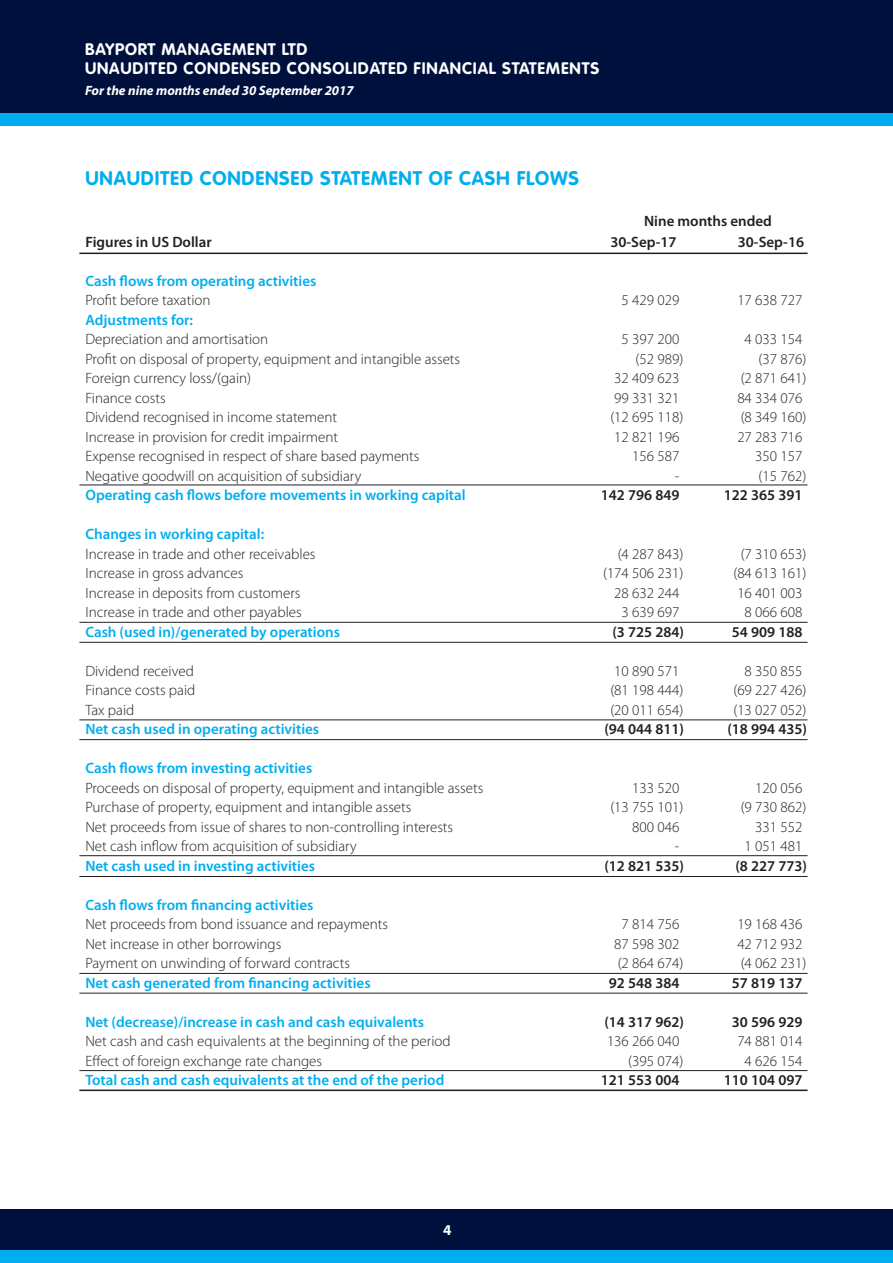
<style>
.page{position:relative;width:893px;height:1263px;background:#fff}
.page>*{position:absolute;margin:0;border:0;box-sizing:border-box;transform-origin:0 0}
.t1{font:700 19.5px "VAG Rounded Std";letter-spacing:.04em;color:#00aeef}
.t2{font:700 16.5px/19.8px "VAG Rounded Std";letter-spacing:.05em;color:#fff}
.t3{font:300 15px "Myriad Pro";color:#231f20}
.t4{font:600 15px "Myriad Pro";color:#00aeef}
.t5{font:600 15px "Myriad Pro";color:#231f20}
.t6{font:700 15px "Myriad Pro";color:#fff}
.t7{font:italic 700 13.5px "Myriad Pro";color:#fff}
</style>
<div class="page">
<div style="left:0;top:0;width:893px;height:114px;background:#00103d"></div>
<div style="left:0;top:113px;width:893px;height:13px;background:#00aeef"></div>
<div style="left:0;top:1209px;width:893px;height:42px;background:#00103d"></div>
<div style="left:0;top:1250px;width:893px;height:13px;background:#00aeef"></div>
<hr style="left:79px;top:253px;width:729px;height:1px;background:#231f20">
<hr style="left:79px;top:1070px;width:729px;height:1px;background:#231f20">
<hr style="left:79px;top:973px;width:729px;height:1px;background:#231f20">
<hr style="left:79px;top:855px;width:729px;height:1px;background:#231f20">
<hr style="left:79px;top:719px;width:729px;height:1px;background:#231f20">
<hr style="left:79px;top:485px;width:729px;height:1px;background:#231f20">
<hr style="left:79px;top:622px;width:729px;height:1px;background:#231f20">
<hr style="left:79px;top:642px;width:729px;height:1px;background:#231f20">
<hr style="left:79px;top:1089px;width:729px;height:2px;background:#231f20">
<hr style="left:79px;top:993px;width:729px;height:1px;background:#231f20">
<hr style="left:79px;top:876px;width:729px;height:1px;background:#231f20">
<hr style="left:79px;top:739px;width:729px;height:1px;background:#231f20">
<p class="t2" style="left:85px;top:40px;width:516px">BAYPORT MANAGEMENT LTD<br>UNAUDITED CONDENSED CONSOLIDATED FINANCIAL STATEMENTS</p>
<p class="t7" style="left:85px;top:82px;width:270px">For the nine months ended 30 September 2017</p>
<h1 class="t1" style="left:85px;top:167px;width:495px">UNAUDITED CONDENSED STATEMENT OF CASH FLOWS</h1>
<p class="t5" style="left:644px;top:212px;width:129px">Nine months ended</p>
<p class="t5" style="left:85px;top:232px;width:128px">Figures in US Dollar</p>
<p class="t5" style="left:610px;top:232px;width:68px">30-Sep-17</p>
<p class="t5" style="left:738px;top:232px;width:68px">30-Sep-16</p>
<p class="t4" style="left:85px;top:271px;width:232px">Cash flows from operating activities</p>
<p class="t3" style="left:85px;top:291px;width:127px">Profit before taxation</p>
<p class="t3" style="left:622px;top:291px;width:59px">5 429 029</p>
<p class="t3" style="left:737px;top:291px;width:67px">17 638 727</p>
<p class="t4" style="left:85px;top:310px;width:109px">Adjustments for:</p>
<p class="t3" style="left:85px;top:330px;width:184px">Depreciation and amortisation</p>
<p class="t3" style="left:622px;top:330px;width:59px">5 397 200</p>
<p class="t3" style="left:745px;top:330px;width:59px">4 033 154</p>
<p class="t3" style="left:85px;top:350px;width:376px">Profit on disposal of property, equipment and intangible assets</p>
<p class="t3" style="left:636px;top:350px;width:49px">(52 989)</p>
<p class="t3" style="left:759px;top:350px;width:49px">(37 876)</p>
<p class="t3" style="left:85px;top:369px;width:167px">Foreign currency loss/(gain)</p>
<p class="t3" style="left:614px;top:369px;width:67px">32 409 623</p>
<p class="t3" style="left:741px;top:369px;width:67px">(2 871 641)</p>
<p class="t3" style="left:85px;top:389px;width:82px">Finance costs</p>
<p class="t3" style="left:614px;top:389px;width:67px">99 331 321</p>
<p class="t3" style="left:737px;top:389px;width:67px">84 334 076</p>
<p class="t3" style="left:85px;top:408px;width:253px">Dividend recognised in income statement</p>
<p class="t3" style="left:610px;top:408px;width:75px">(12 695 118)</p>
<p class="t3" style="left:741px;top:408px;width:67px">(8 349 160)</p>
<p class="t3" style="left:85px;top:428px;width:254px">Increase in provision for credit impairment</p>
<p class="t3" style="left:614px;top:428px;width:67px">12 821 196</p>
<p class="t3" style="left:737px;top:428px;width:67px">27 283 716</p>
<p class="t3" style="left:85px;top:447px;width:336px">Expense recognised in respect of share based payments</p>
<p class="t3" style="left:632px;top:447px;width:49px">156 587</p>
<p class="t3" style="left:755px;top:447px;width:49px">350 157</p>
<p class="t3" style="left:85px;top:467px;width:277px">Negative goodwill on acquisition of subsidiary</p>
<p class="t3" style="left:675px;top:467px;width:6px">-</p>
<p class="t3" style="left:759px;top:467px;width:49px">(15 762)</p>
<p class="t4" style="left:85px;top:486px;width:382px">Operating cash flows before movements in working capital</p>
<p class="t5" style="left:601px;top:486px;width:80px">142 796 849</p>
<p class="t5" style="left:724px;top:486px;width:80px">122 365 391</p>
<p class="t4" style="left:85px;top:525px;width:180px">Changes in working capital:</p>
<p class="t3" style="left:85px;top:545px;width:232px">Increase in trade and other receivables</p>
<p class="t3" style="left:618px;top:545px;width:67px">(4 287 843)</p>
<p class="t3" style="left:741px;top:545px;width:67px">(7 310 653)</p>
<p class="t3" style="left:85px;top:564px;width:159px">Increase in gross advances</p>
<p class="t3" style="left:603px;top:564px;width:82px">(174 506 231)</p>
<p class="t3" style="left:733px;top:564px;width:75px">(84 613 161)</p>
<p class="t3" style="left:85px;top:584px;width:217px">Increase in deposits from customers</p>
<p class="t3" style="left:614px;top:584px;width:67px">28 632 244</p>
<p class="t3" style="left:737px;top:584px;width:67px">16 401 003</p>
<p class="t3" style="left:85px;top:603px;width:218px">Increase in trade and other payables</p>
<p class="t3" style="left:622px;top:603px;width:59px">3 639 697</p>
<p class="t3" style="left:745px;top:603px;width:59px">8 066 608</p>
<p class="t4" style="left:85px;top:622px;width:256px">Cash (used in)/generated by operations</p>
<p class="t5" style="left:612px;top:622px;width:73px">(3 725 284)</p>
<p class="t5" style="left:732px;top:622px;width:72px">54 909 188</p>
<p class="t3" style="left:85px;top:662px;width:110px">Dividend received</p>
<p class="t3" style="left:614px;top:662px;width:67px">10 890 571</p>
<p class="t3" style="left:745px;top:662px;width:59px">8 350 855</p>
<p class="t3" style="left:85px;top:681px;width:111px">Finance costs paid</p>
<p class="t3" style="left:610px;top:681px;width:75px">(81 198 444)</p>
<p class="t3" style="left:733px;top:681px;width:75px">(69 227 426)</p>
<p class="t3" style="left:85px;top:701px;width:50px">Tax paid</p>
<p class="t3" style="left:610px;top:701px;width:75px">(20 011 654)</p>
<p class="t3" style="left:733px;top:701px;width:75px">(13 027 052)</p>
<p class="t4" style="left:85px;top:720px;width:235px">Net cash used in operating activities</p>
<p class="t5" style="left:604px;top:720px;width:81px">(94 044 811)</p>
<p class="t5" style="left:727px;top:720px;width:81px">(18 994 435)</p>
<p class="t4" style="left:85px;top:759px;width:228px">Cash flows from investing activities</p>
<p class="t3" style="left:85px;top:779px;width:399px">Proceeds on disposal of property, equipment and intangible assets</p>
<p class="t3" style="left:632px;top:779px;width:49px">133 520</p>
<p class="t3" style="left:755px;top:779px;width:49px">120 056</p>
<p class="t3" style="left:85px;top:798px;width:328px">Purchase of property, equipment and intangible assets</p>
<p class="t3" style="left:610px;top:798px;width:75px">(13 755 101)</p>
<p class="t3" style="left:741px;top:798px;width:67px">(9 730 862)</p>
<p class="t3" style="left:85px;top:818px;width:369px">Net proceeds from issue of shares to non-controlling interests</p>
<p class="t3" style="left:632px;top:818px;width:49px">800 046</p>
<p class="t3" style="left:755px;top:818px;width:49px">331 552</p>
<p class="t3" style="left:85px;top:837px;width:273px">Net cash inflow from acquisition of subsidiary</p>
<p class="t3" style="left:675px;top:837px;width:6px">-</p>
<p class="t3" style="left:745px;top:837px;width:59px">1 051 481</p>
<p class="t4" style="left:85px;top:856px;width:231px">Net cash used in investing activities</p>
<p class="t5" style="left:604px;top:856px;width:81px">(12 821 535)</p>
<p class="t5" style="left:735px;top:856px;width:73px">(8 227 773)</p>
<p class="t4" style="left:85px;top:895px;width:229px">Cash flows from financing activities</p>
<p class="t3" style="left:85px;top:915px;width:304px">Net proceeds from bond issuance and repayments</p>
<p class="t3" style="left:622px;top:915px;width:59px">7 814 756</p>
<p class="t3" style="left:737px;top:915px;width:67px">19 168 436</p>
<p class="t3" style="left:85px;top:935px;width:197px">Net increase in other borrowings</p>
<p class="t3" style="left:614px;top:935px;width:67px">87 598 302</p>
<p class="t3" style="left:737px;top:935px;width:67px">42 712 932</p>
<p class="t3" style="left:85px;top:954px;width:266px">Payment on unwinding of forward contracts</p>
<p class="t3" style="left:618px;top:954px;width:67px">(2 864 674)</p>
<p class="t3" style="left:741px;top:954px;width:67px">(4 062 231)</p>
<p class="t4" style="left:85px;top:973px;width:287px">Net cash generated from financing activities</p>
<p class="t5" style="left:609px;top:973px;width:72px">92 548 384</p>
<p class="t5" style="left:732px;top:973px;width:72px">57 819 137</p>
<p class="t4" style="left:85px;top:1012px;width:340px">Net (decrease)/increase in cash and cash equivalents</p>
<p class="t5" style="left:604px;top:1012px;width:81px">(14 317 962)</p>
<p class="t5" style="left:732px;top:1012px;width:72px">30 596 929</p>
<p class="t3" style="left:85px;top:1032px;width:367px">Net cash and cash equivalents at the beginning of the period</p>
<p class="t3" style="left:607px;top:1032px;width:74px">136 266 040</p>
<p class="t3" style="left:737px;top:1032px;width:67px">74 881 014</p>
<p class="t3" style="left:85px;top:1052px;width:238px">Effect of foreign exchange rate changes</p>
<p class="t3" style="left:628px;top:1052px;width:57px">(395 074)</p>
<p class="t3" style="left:745px;top:1052px;width:59px">4 626 154</p>
<p class="t4" style="left:85px;top:1071px;width:360px">Total cash and cash equivalents at the end of the period</p>
<p class="t5" style="left:601px;top:1071px;width:80px">121 553 004</p>
<p class="t5" style="left:724px;top:1071px;width:80px">110 104 097</p>
<p class="t6" style="left:443px;top:1220px;width:10px">4</p>
</div>
